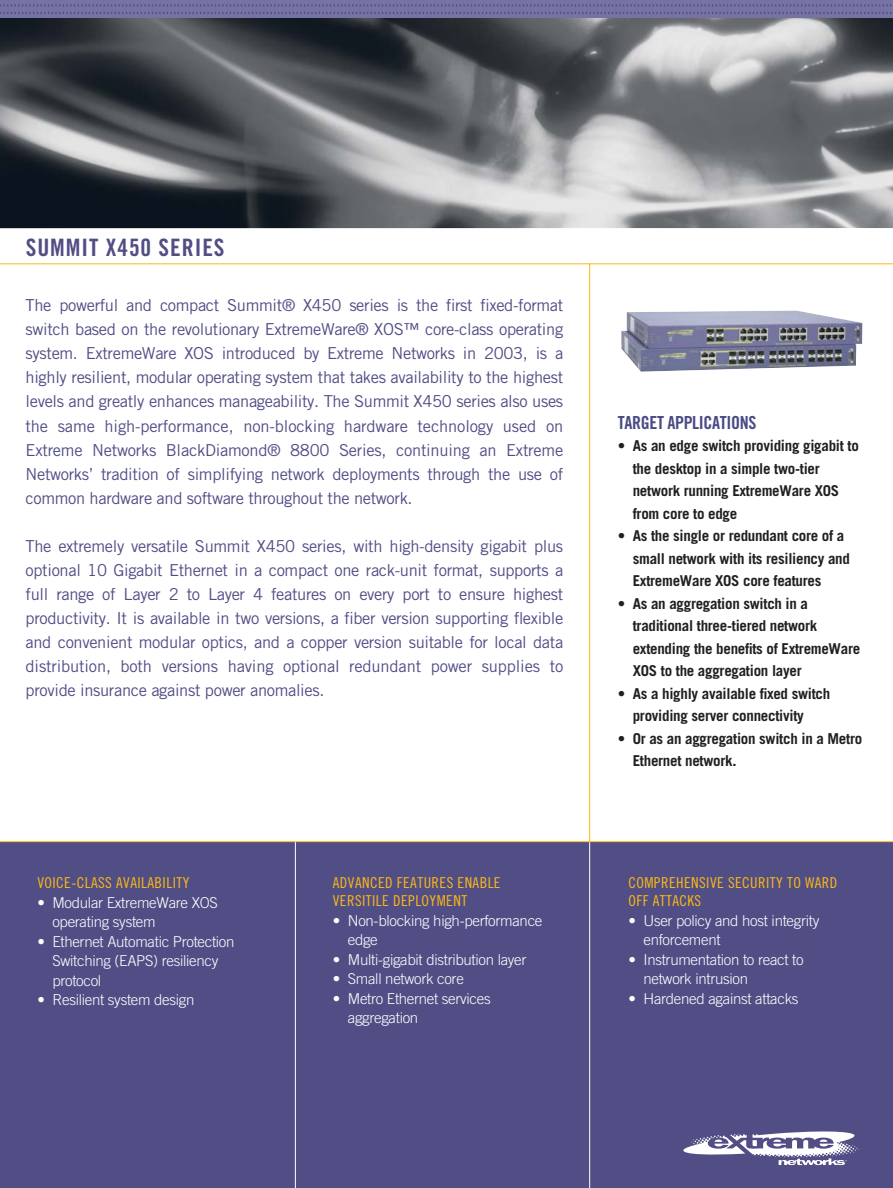
<style>
.page{position:relative;width:893px;height:1188px;background:#fff}
.page>*{position:absolute;margin:0;border:0;box-sizing:border-box;transform-origin:0 0}
.t1{font:24px "Trade Gothic Bold Cond Twenty";letter-spacing:.04em;color:#514e86}
.t2{font:18px "Trade Gothic Bold Cond Twenty";letter-spacing:-.02em;color:#4b4b85}
.t3{font:16.5px/24px "Trade Gothic";letter-spacing:-.02em;color:#514e86;text-align:justify}
.t4{font:700 15px "Trade Gothic";letter-spacing:-.02em;color:#231f20}
.t5{font:300 15px "Trade Gothic";letter-spacing:-.02em;color:#fff}
.t6{font:15px/18px "Trade Gothic Cond Eighteen";letter-spacing:.03em;color:#fdb813}
.s1{color:#514e86}
.s2{color:#fff}
</style>
<div class="page">
<div style="left:0;top:842px;width:893px;height:346px;background:#514e86"></div>
<hr style="left:589px;top:614px;width:1px;height:574px;background:#fff">
<img style="left:0;top:18px;width:893px;height:210px">
<svg style="left:683px;top:1131px;width:177px;height:34px"></svg>
<hr style="left:0;top:263px;width:893px;height:1px;background:#fdb813">
<hr style="left:589px;top:264px;width:1px;height:578px;background:#fdb813">
<div style="left:0;top:0;width:893px;height:18px;background:#7672a2"></div>
<svg style="left:0;top:4px;width:892px;height:10px"></svg>
<hr style="left:295px;top:614px;width:1px;height:574px;background:#fff">
<hr style="left:0;top:841px;width:893px;height:1px;background:#fdb813">
<img style="left:621px;top:310px;width:241px;height:62px">
<h1 class="t1" style="left:26px;top:238px;width:200px">SUMMIT X450 SERIES</h1>
<p class="t3" style="left:26px;top:295px;width:539px">The powerful and compact Summit® X450 series is the first fixed-format switch based on the revolutionary ExtremeWare® XOS™ core-class operating system. ExtremeWare XOS introduced by Extreme Networks in 2003, is a highly resilient, modular operating system that takes availability to the highest levels and greatly enhances manageability. The Summit X450 series also uses the same high-performance, non-blocking hardware technology used on Extreme Networks BlackDiamond® 8800 Series, continuing an Extreme Networks’ tradition of simplifying network deployments through the use of common hardware and software throughout the network.</p>
<p class="t3" style="left:26px;top:535px;width:539px">The extremely versatile Summit X450 series, with high-density gigabit plus optional 10 Gigabit Ethernet in a compact one rack-unit format, supports a full range of Layer 2 to Layer 4 features on every port to ensure highest productivity. It is available in two versions, a fiber version supporting flexible and convenient modular optics, and a copper version suitable for local data distribution, both versions having optional redundant power supplies to provide insurance against power anomalies.</p>
<p class="t6" style="left:37px;top:875px;width:153px">VOICE-CLASS AVAILABILITY</p>
<p class="t5" style="left:37px;top:897px;width:182px">• Modular ExtremeWare XOS</p>
<p class="t5" style="left:37px;top:917px;width:120px"><span class="s1">•</span> operating system</p>
<p class="t5" style="left:37px;top:936px;width:199px">• Ethernet Automatic Protection</p>
<p class="t5" style="left:37px;top:956px;width:182px"><span class="s1">•</span> Switching (EAPS) resiliency</p>
<p class="t5" style="left:37px;top:975px;width:65px"><span class="s1">•</span> protocol</p>
<p class="t5" style="left:37px;top:995px;width:159px">• Resilient system design</p>
<p class="t6" style="left:333px;top:875px;width:169px">ADVANCED FEATURES ENABLE<br>VERSITILE DEPLOYMENT</p>
<p class="t5" style="left:333px;top:915px;width:211px">• Non-blocking high-performance</p>
<p class="t5" style="left:333px;top:935px;width:46px"><span class="s1">•</span> edge</p>
<p class="t5" style="left:333px;top:954px;width:195px">• Multi-gigabit distribution layer</p>
<p class="t5" style="left:333px;top:974px;width:132px">• Small network core</p>
<p class="t5" style="left:333px;top:993px;width:159px">• Metro Ethernet services</p>
<p class="t5" style="left:333px;top:1013px;width:87px"><span class="s1">•</span> aggregation</p>
<p class="t2" style="left:618px;top:416px;width:140px">TARGET APPLICATIONS</p>
<p class="t4" style="left:618px;top:440px;width:243px">• As an edge switch providing gigabit to</p>
<p class="t4" style="left:618px;top:463px;width:204px"><span class="s2">•</span> the desktop in a simple two-tier</p>
<p class="t4" style="left:618px;top:485px;width:223px"><span class="s2">•</span> network running ExtremeWare XOS</p>
<p class="t4" style="left:618px;top:508px;width:121px"><span class="s2">•</span> from core to edge</p>
<p class="t4" style="left:618px;top:530px;width:228px">• As the single or redundant core of a</p>
<p class="t4" style="left:618px;top:553px;width:234px"><span class="s2">•</span> small network with its resiliency and</p>
<p class="t4" style="left:618px;top:575px;width:205px"><span class="s2">•</span> ExtremeWare XOS core features</p>
<p class="t4" style="left:618px;top:598px;width:192px">• As an aggregation switch in a</p>
<p class="t4" style="left:618px;top:620px;width:201px"><span class="s2">•</span> traditional three-tiered network</p>
<p class="t4" style="left:618px;top:643px;width:244px"><span class="s2">•</span> extending the benefits of ExtremeWare</p>
<p class="t4" style="left:618px;top:665px;width:185px"><span class="s2">•</span> XOS to the aggregation layer</p>
<p class="t4" style="left:618px;top:688px;width:214px">• As a highly available fixed switch</p>
<p class="t4" style="left:618px;top:710px;width:188px"><span class="s2">•</span> providing server connectivity</p>
<p class="t4" style="left:618px;top:733px;width:246px">• Or as an aggregation switch in a Metro</p>
<p class="t4" style="left:618px;top:755px;width:120px"><span class="s2">•</span> Ethernet network.</p>
<p class="t6" style="left:628px;top:875px;width:210px">COMPREHENSIVE SECURITY TO WARD<br>OFF ATTACKS</p>
<p class="t5" style="left:628px;top:915px;width:192px">• User policy and host integrity</p>
<p class="t5" style="left:628px;top:935px;width:94px"><span class="s1">•</span> enforcement</p>
<p class="t5" style="left:628px;top:954px;width:177px">• Instrumentation to react to</p>
<p class="t5" style="left:628px;top:974px;width:121px"><span class="s1">•</span> network intrusion</p>
<p class="t5" style="left:628px;top:993px;width:172px">• Hardened against attacks</p>
</div>
